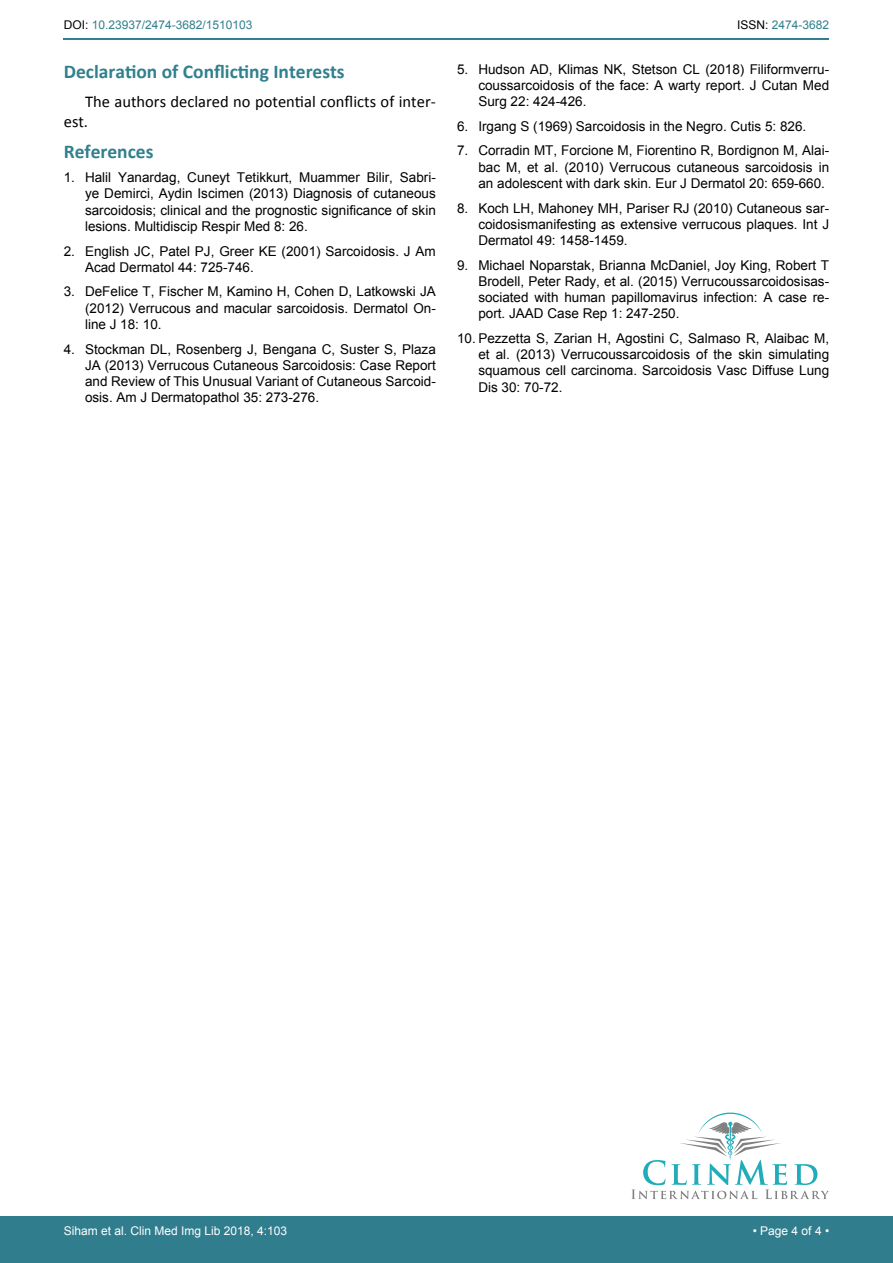
<style>
.page{position:relative;width:893px;height:1263px;background:#fff}
.page>*{position:absolute;margin:0;border:0;box-sizing:border-box;transform-origin:0 0}
.t1{font:700 19.5px "Calibri";color:#30808d}
.t2{font:16.5px/19.8px "Calibri";color:#000}
.t3{font:13.5px/16.2px "Arial";color:#000;text-align:justify}
.t4{font:12px "Arial";color:#30808d}
.t5{font:12px "Arial";color:#fff}
.s1{color:#000}
</style>
<div class="page">
<hr style="left:64px;top:38px;width:765px;height:2px;background:#30808d">
<div style="left:0;top:1216px;width:893px;height:47px;background:#307d8d"></div>
<svg style="left:631px;top:1112px;width:198px;height:87px"></svg>
<p class="t4" style="left:64px;top:17px;width:190px"><span class="s1">DOI:</span> 10.23937/2474-3682/1510103</p>
<p class="t4" style="left:737px;top:17px;width:94px"><span class="s1">ISSN:</span> 2474-3682</p>
<h1 class="t1" style="left:64px;top:60px;width:282px">Declaration of Conflicting Interests</h1>
<p class="t2" style="left:64px;top:91px;width:374px;text-indent:21px">The authors declared no potential conflicts of inter&shy;est.</p>
<h1 class="t1" style="left:64px;top:139px;width:91px">References</h1>
<p class="t3" style="left:85px;top:170px;width:352px;text-indent:-21px">1. Halil Yanardag, Cuneyt Tetikkurt, Muammer Bilir, Sabri&shy;ye Demirci, Aydin Iscimen (2013) Diagnosis of cutaneous sarcoidosis; clinical and the prognostic significance of skin lesions. Multidiscip Respir Med 8: 26.</p>
<p class="t3" style="left:85px;top:243px;width:352px;text-indent:-21px">2. English JC, Patel PJ, Greer KE (2001) Sarcoidosis. J Am<br>Acad Dermatol 44: 725-746.</p>
<p class="t3" style="left:85px;top:284px;width:352px;text-indent:-21px">3. DeFelice T, Fischer M, Kamino H, Cohen D, Latkowski JA (2012) Verrucous and macular sarcoidosis. Dermatol On&shy;line J 18: 10.</p>
<p class="t3" style="left:85px;top:341px;width:352px;text-indent:-21px">4. Stockman DL, Rosenberg J, Bengana C, Suster S, Plaza JA (2013) Verrucous Cutaneous Sarcoidosis: Case Report and Review of This Unusual Variant of Cutaneous Sarcoid&shy;osis. Am J Dermatopathol 35: 273-276.</p>
<p class="t3" style="left:478px;top:61px;width:352px;text-indent:-21px">5. Hudson AD, Klimas NK, Stetson CL (2018) Filiformverru&shy;coussarcoidosis of the face: A warty report. J Cutan Med Surg 22: 424-426.</p>
<p class="t3" style="left:457px;top:118px;width:351px">6. Irgang S (1969) Sarcoidosis in the Negro. Cutis 5: 826.</p>
<p class="t3" style="left:478px;top:143px;width:352px;text-indent:-21px">7. Corradin MT, Forcione M, Fiorentino R, Bordignon M, Alai&shy;bac M, et al. (2010) Verrucous cutaneous sarcoidosis in an adolescent with dark skin. Eur J Dermatol 20: 659-660.</p>
<p class="t3" style="left:478px;top:200px;width:352px;text-indent:-21px">8. Koch LH, Mahoney MH, Pariser RJ (2010) Cutaneous sar&shy;coidosismanifesting as extensive verrucous plaques. Int J Dermatol 49: 1458-1459.</p>
<p class="t3" style="left:478px;top:257px;width:352px;text-indent:-21px">9. Michael Noparstak, Brianna McDaniel, Joy King, Robert T Brodell, Peter Rady, et al. (2015) Verrucoussarcoidosisas&shy;sociated with human papillomavirus infection: A case re&shy;port. JAAD Case Rep 1: 247-250.</p>
<p class="t3" style="left:478px;top:330px;width:352px;text-indent:-21px">10. Pezzetta S, Zarian H, Agostini C, Salmaso R, Alaibac M, et al. (2013) Verrucoussarcoidosis of the skin simulating squamous cell carcinoma. Sarcoidosis Vasc Diffuse Lung Dis 30: 70-72.</p>
<p class="t5" style="left:64px;top:1223px;width:225px">Siham et al. Clin Med Img Lib 2018, 4:103</p>
<p class="t5" style="left:753px;top:1223px;width:78px">• Page 4 of 4 •</p>
</div>
